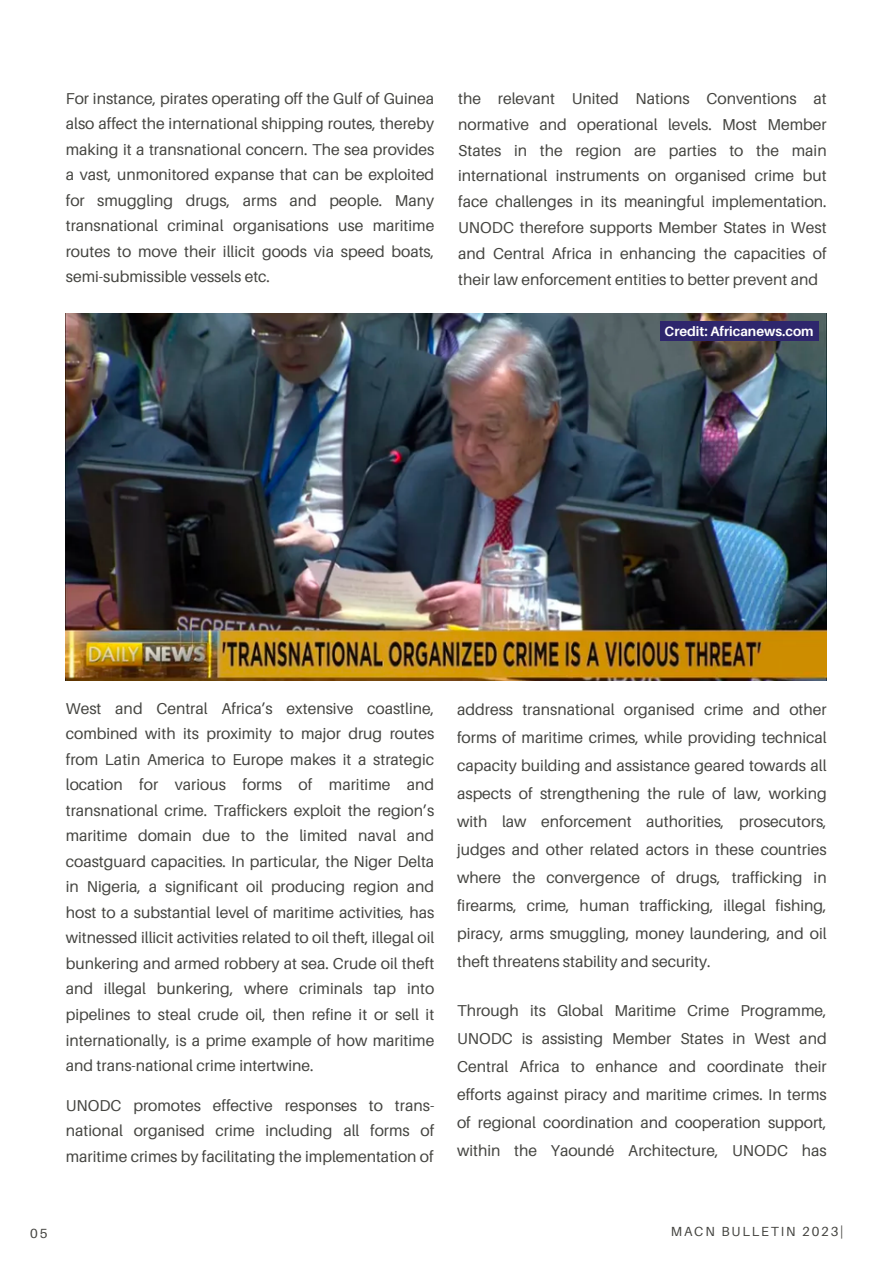
<style>
.page{position:relative;width:893px;height:1264px;background:#fff}
.page>*{position:absolute;margin:0;border:0;box-sizing:border-box;transform-origin:0 0}
.t1{font:15.75px/25.5px "Aileron";color:#444440;text-align:justify}
.t2{font:700 13.5px "Aileron";color:#fff}
.t3{font:13.2px "Aileron";letter-spacing:.14em;color:#444440}
</style>
<div class="page">
<img style="left:66px;top:314px;width:760px;height:367px">
<div style="left:660px;top:321px;width:158px;height:20px;background:#2e266d"></div>
<p class="t1" style="left:66px;top:85px;width:370px">For instance, pirates operating off the Gulf of Guinea also affect the international shipping routes, thereby making it a transnational concern. The sea provides a vast, unmonitored expanse that can be exploited for smuggling drugs, arms and people. Many transnational criminal organisations use maritime routes to move their illicit goods via speed boats, semi-submissible vessels etc.</p>
<p class="t1" style="left:458px;top:85px;width:370px">the relevant United Nations Conventions at normative and operational levels. Most Member States in the region are parties to the main international instruments on organised crime but face challenges in its meaningful implementation.<br>UNODC therefore supports Member States in West and Central Africa in enhancing the capacities of their law enforcement entities to better prevent and</p>
<p class="t2" style="left:664px;top:322px;width:150px">Credit: Africanews.com</p>
<p class="t1" style="left:66px;top:695px;width:370px">West and Central Africa’s extensive coastline, combined with its proximity to major drug routes from Latin America to Europe makes it a strategic location for various forms of maritime and transnational crime. Traffickers exploit the region’s maritime domain due to the limited naval and coastguard capacities. In particular, the Niger Delta in Nigeria, a significant oil producing region and host to a substantial level of maritime activities, has witnessed illicit activities related to oil theft, illegal oil bunkering and armed robbery at sea. Crude oil theft and illegal bunkering, where criminals tap into pipelines to steal crude oil, then refine it or sell it internationally, is a prime example of how maritime and trans-national crime intertwine.</p>
<p class="t1" style="left:66px;top:1092px;width:370px">UNODC promotes effective responses to trans&shy;national organised crime including all forms of maritime crimes by facilitating the implementation of</p>
<p class="t1" style="left:457px;top:695px;width:371px;line-height:28px">address transnational organised crime and other forms of maritime crimes, while providing technical capacity building and assistance geared towards all aspects of strengthening the rule of law, working with law enforcement authorities, prosecutors, judges and other related actors in these countries where the convergence of drugs, trafficking in firearms, crime, human trafficking, illegal fishing, piracy, arms smuggling, money laundering, and oil theft threatens stability and security.</p>
<p class="t1" style="left:457px;top:996px;width:371px;line-height:28px">Through its Global Maritime Crime Programme, UNODC is assisting Member States in West and Central Africa to enhance and coordinate their efforts against piracy and maritime crimes. In terms of regional coordination and cooperation support, within the Yaoundé Architecture, UNODC has</p>
<p class="t3" style="left:30px;top:1225px;width:19px">05</p>
<p class="t3" style="left:670px;top:1223px;width:174px">MACN BULLETIN 2023|</p>
</div>
